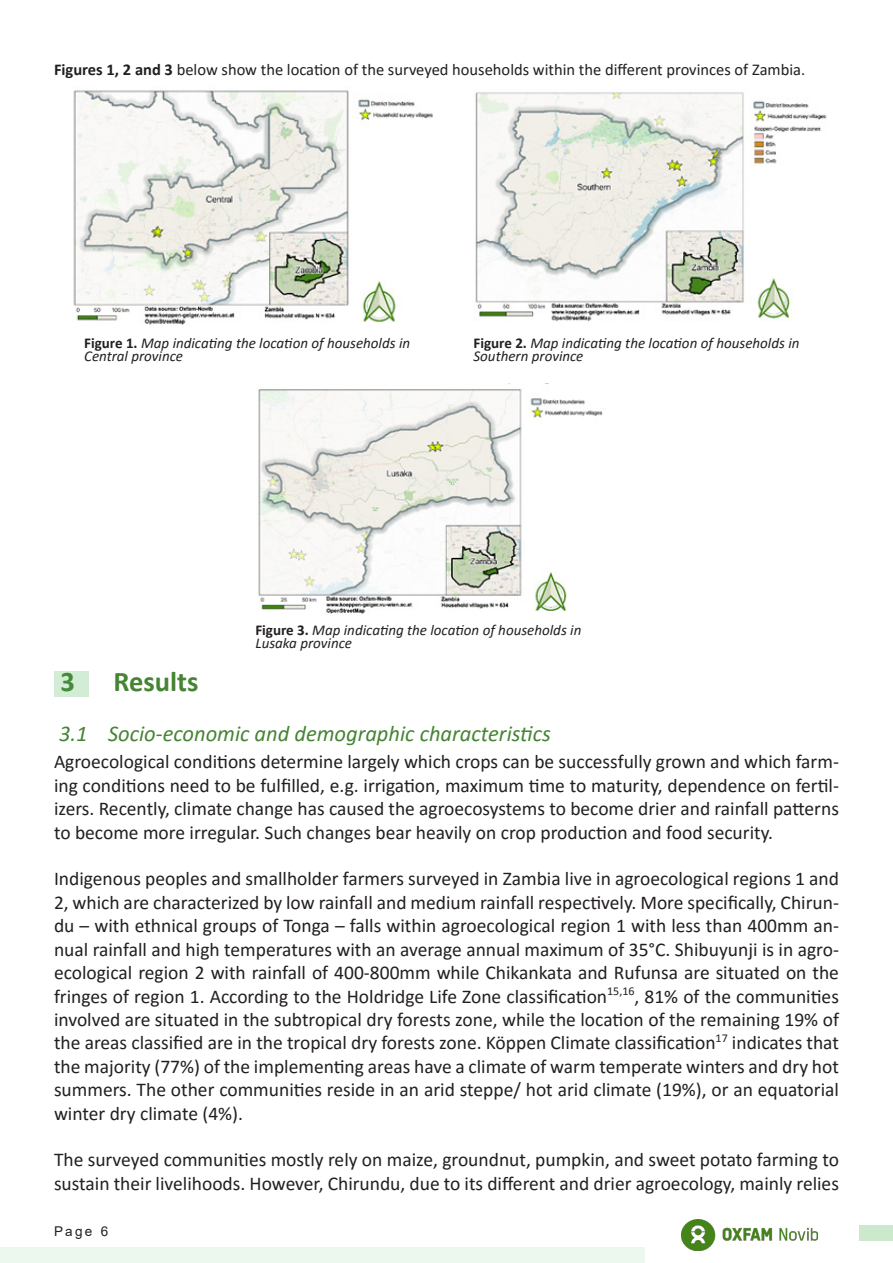
<style>
.page{position:relative;width:893px;height:1263px;background:#fff}
.page>*{position:absolute;margin:0;border:0;box-sizing:border-box;transform-origin:0 0}
.t1{font:700 28.5px "Calibri";color:#458433}
.t2{font:italic 22.5px "Calibri";color:#458433}
.t3{font:19.5px/23.4px "Calibri";color:#231f20;text-align:justify}
.t4{font:16.5px "Calibri";color:#231f20}
.t5{font:italic 15px/13.5px "Calibri";color:#231f20}
.t6{font:13.5px "Arial";color:#231f20}
.s1{font-weight:700}
.s2{font-weight:700;font-style:normal}
</style>
<div class="page">
<img style="left:681px;top:1219px;width:137px;height:31px">
<div style="left:0;top:1247px;width:644px;height:16px;background:#ecf7ed"></div>
<div style="left:859px;top:1225px;width:34px;height:15px;background:#cce9ce"></div>
<img style="left:73px;top:90px;width:360px;height:235px">
<img style="left:475px;top:92px;width:352px;height:230px">
<img style="left:258px;top:389px;width:345px;height:225px">
<div style="left:54px;top:671px;width:34px;height:26px;background:#d3ecd5"></div>
<p class="t4" style="left:54px;top:58px;width:753px"><span class="s1">Figures 1, 2 and 3</span> below show the location of the surveyed households within the different provinces of Zambia.</p>
<p class="t5" style="left:84px;top:335px;width:327px"><span class="s2">Figure 1.</span> Map indicating the location of households in<br>Central province</p>
<p class="t5" style="left:473px;top:335px;width:327px"><span class="s2">Figure 2.</span> Map indicating the location of households in<br>Southern province</p>
<p class="t5" style="left:255px;top:622px;width:327px"><span class="s2">Figure 3.</span> Map indicating the location of households in<br>Lusaka province</p>
<p class="t1" style="left:60px;top:661px;width:16px">3</p>
<p class="t1" style="left:114px;top:661px;width:86px">Results</p>
<p class="t2" style="left:59px;top:718px;width:493px">3.1 Socio-economic and demographic characteristics</p>
<p class="t3" style="left:54px;top:750px;width:786px">Agroecological conditions determine largely which crops can be successfully grown and which farm&shy;ing conditions need to be fulfilled, e.g. irrigation, maximum time to maturity, dependence on fertil&shy;izers. Recently, climate change has caused the agroecosystems to become drier and rainfall patterns to become more irregular. Such changes bear heavily on crop production and food security.</p>
<p class="t3" style="left:54px;top:867px;width:786px">Indigenous peoples and smallholder farmers surveyed in Zambia live in agroecological regions 1 and 2, which are characterized by low rainfall and medium rainfall respectively. More specifically, Chirun&shy;du – with ethnical groups of Tonga – falls within agroecological region 1 with less than 400mm an&shy;nual rainfall and high temperatures with an average annual maximum of 35°C. Shibuyunji is in agro&shy;ecological region 2 with rainfall of 400-800mm while Chikankata and Rufunsa are situated on the fringes of region 1. According to the Holdridge Life Zone classification<sup>15,16</sup>, 81% of the communities involved are situated in the subtropical dry forests zone, while the location of the remaining 19% of the areas classified are in the tropical dry forests zone. Köppen Climate classification<sup>17</sup> indicates that the majority (77%) of the implementing areas have a climate of warm temperate winters and dry hot summers. The other communities reside in an arid steppe/ hot arid climate (19%), or an equatorial winter dry climate (4%).</p>
<p class="t3" style="left:54px;top:1147px;width:786px">The surveyed communities mostly rely on maize, groundnut, pumpkin, and sweet potato farming to sustain their livelihoods. However, Chirundu, due to its different and drier agroecology, mainly relies</p>
<p class="t6" style="left:54px;top:1222px;width:56px">Page 6</p>
</div>
